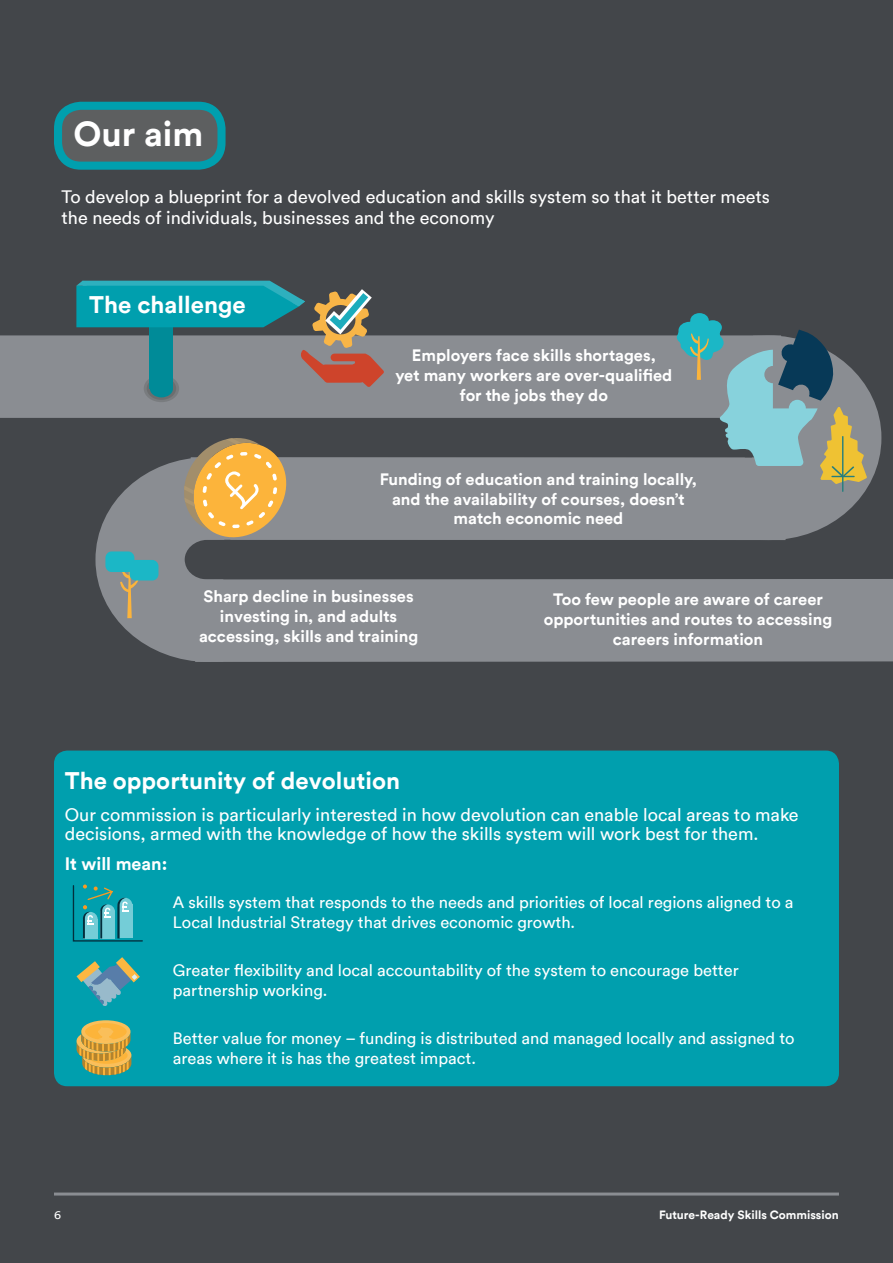
<style>
.page{position:relative;width:893px;height:1263px;background:#43464a}
.page>*{position:absolute;margin:0;border:0;box-sizing:border-box;transform-origin:0 0}
.t1{font:700 34.8px "Circular TT";color:#fff}
.t2{font:700 24px "Circular TT";color:#fff}
.t3{font:18px/21.6px "Circular TT";color:#fff}
.t4{font:700 18px "Circular TT";color:#fff}
.t5{font:700 16.5px/19.8px "Circular TT";color:#fff;text-align:center}
.t6{font:16.5px/19.8px "Circular TT";color:#fff}
.t7{font:700 12px "Circular TT";color:#fff}
.t8{font:12px "Circular TT";color:#fff}
</style>
<div class="page">
<hr style="left:54px;top:1192px;width:785px;height:3px;background:#8a8d92">
<div style="left:54px;top:750px;width:785px;height:336px;background:#009fae;border-radius:13px"></div>
<div style="left:81px;top:1020px;width:49px;height:24px;background:#fabf5a;border-radius:50%"></div>
<div style="left:85px;top:1023px;width:42px;height:17px;background:#fcb43a;border-radius:50%"></div>
<svg style="left:77px;top:1027px;width:54px;height:48px"></svg>
<svg style="left:72px;top:884px;width:71px;height:58px"></svg>
<svg style="left:77px;top:957px;width:63px;height:49px"></svg>
<svg style="left:14px;top:280px;width:879px;height:382px"></svg>
<div style="left:58px;top:106px;width:163px;height:60px;background:#5d5f60;border-radius:23px"></div>
<div style="left:54px;top:102px;width:172px;height:68px;border:8px solid #009fae;border-radius:23px"></div>
<h1 class="t1" style="left:73px;top:112px;width:131px">Our aim</h1>
<p class="t3" style="left:62px;top:185px;width:710px">To develop a blueprint for a devolved education and skills system so that it better meets the needs of individuals, businesses and the economy</p>
<h2 class="t2" style="left:89px;top:289px;width:158px">The challenge</h2>
<p class="t5" style="left:395px;top:345px;width:278px">Employers face skills shortages,<br>yet many workers are over-qualified for the jobs they do</p>
<p class="t5" style="left:380px;top:469px;width:319px">Funding of education and training locally, and the availability of courses, doesn’t match economic need</p>
<p class="t5" style="left:199px;top:586px;width:221px">Sharp decline in businesses investing in, and adults accessing, skills and training</p>
<p class="t5" style="left:544px;top:589px;width:290px">Too few people are aware of career opportunities and routes to accessing careers information</p>
<h2 class="t2" style="left:65px;top:765px;width:337px">The opportunity of devolution</h2>
<p class="t3" style="left:65px;top:804px;width:735px;line-height:19.5px">Our commission is particularly interested in how devolution can enable local areas to make decisions, armed with the knowledge of how the skills system will work best for them.</p>
<p class="t4" style="left:65px;top:852px;width:104px">It will mean:</p>
<p class="t6" style="left:173px;top:892px;width:622px">A skills system that responds to the needs and priorities of local regions aligned to a<br>Local Industrial Strategy that drives economic growth.</p>
<p class="t6" style="left:173px;top:960px;width:567px">Greater flexibility and local accountability of the system to encourage better partnership working.</p>
<p class="t6" style="left:173px;top:1028px;width:623px">Better value for money – funding is distributed and managed locally and assigned to areas where it is has the greatest impact.</p>
<p class="t8" style="left:54px;top:1207px;width:8px">6</p>
<p class="t7" style="left:659px;top:1207px;width:181px">Future-Ready Skills Commission</p>
</div>
